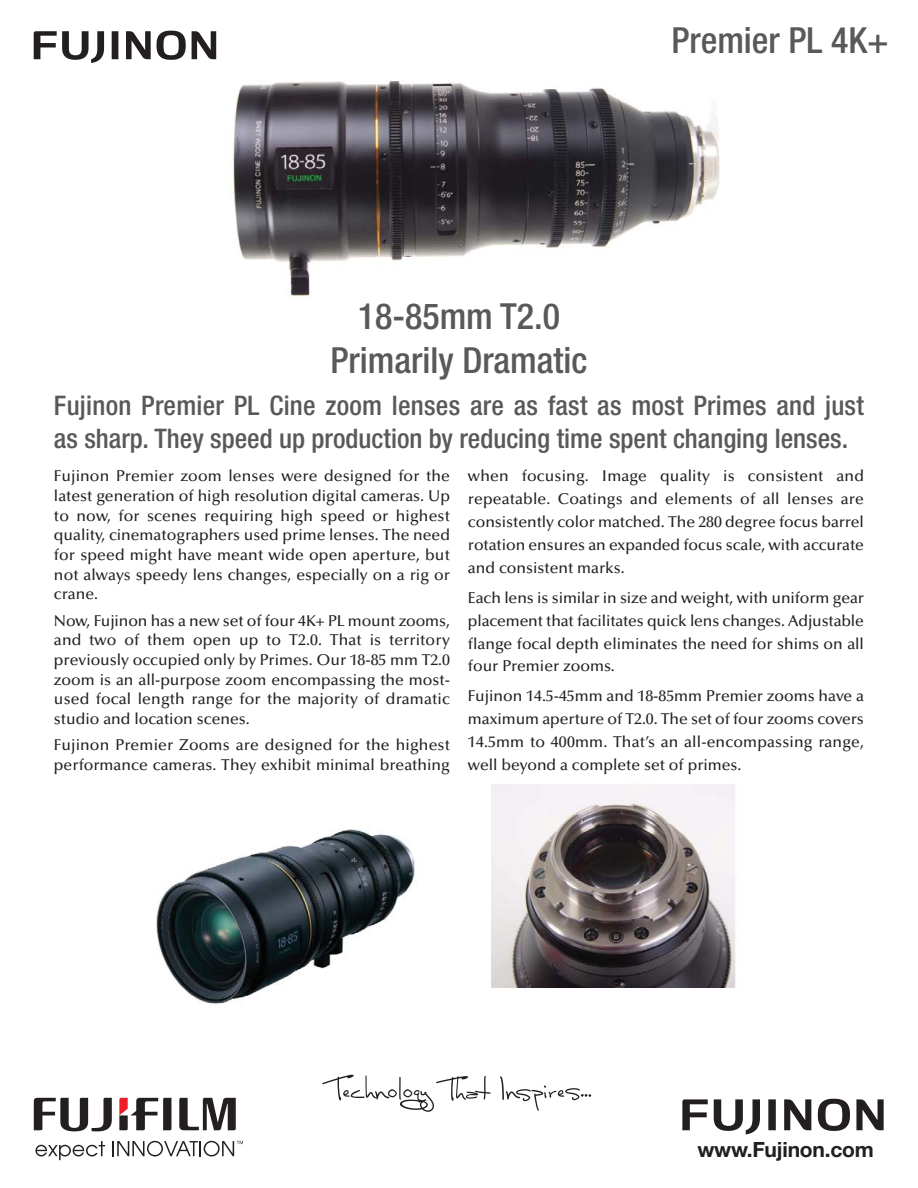
<style>
.page{position:relative;width:918px;height:1188px;background:#fff}
.page>*{position:absolute;margin:0;border:0;box-sizing:border-box;transform-origin:0 0}
.t1{font:500 condensed 36px/43.2px "Helvetica Neue";color:#58595b;text-align:center}
.t2{font:500 condensed 27px/33px "Helvetica Neue";color:#58595b}
.t3{font:700 21px "Helvetica Neue";letter-spacing:-.01em;color:#231f20}
.t4{font:500 15.75px/19.6px "Optima";color:#231f20;text-align:justify}
</style>
<div class="page">
<svg style="left:179px;top:1098px;width:57px;height:32px"></svg>
<svg style="left:34px;top:1098px;width:78px;height:33px"></svg>
<svg style="left:119px;top:1098px;width:52px;height:32px"></svg>
<svg style="left:682px;top:1099px;width:202px;height:35px"></svg>
<svg style="left:322px;top:1075px;width:169px;height:37px"></svg>
<svg style="left:500px;top:1076px;width:91px;height:35px"></svg>
<svg style="left:35px;top:1141px;width:70px;height:19px"></svg>
<svg style="left:113px;top:1141px;width:130px;height:15px"></svg>
<img style="left:216px;top:35px;width:504px;height:262px">
<img style="left:156px;top:829px;width:259px;height:175px">
<img style="left:492px;top:784px;width:244px;height:204px">
<svg style="left:34px;top:31px;width:182px;height:32px"></svg>
<h1 class="t1" style="left:672px;top:21px;width:219px">Premier PL 4K+</h1>
<h1 class="t1" style="left:331px;top:298px;width:258px">18-85mm T2.0<br>Primarily Dramatic</h1>
<h2 class="t2" style="left:54px;top:391px;width:811px">Fujinon Premier PL Cine zoom lenses are as fast as most Primes and just as sharp. They speed up production by reducing time spent changing lenses.</h2>
<p class="t4" style="left:54px;top:468px;width:398px">Fujinon Premier zoom lenses were designed for the latest generation of high resolution digital cameras. Up to now, for scenes requiring high speed or highest quality, cinematographers used prime lenses. The need for speed might have meant wide open aperture, but not always speedy lens changes, especially on a rig or crane.</p>
<p class="t4" style="left:54px;top:612px;width:398px">Now, Fujinon has a new set of four 4K+ PL mount zooms, and two of them open up to T2.0. That is territory previously occupied only by Primes. Our 18-85 mm T2.0 zoom is an all-purpose zoom encompassing the most&shy;used focal length range for the majority of dramatic studio and location scenes.</p>
<p class="t4" style="left:54px;top:736px;width:398px">Fujinon Premier Zooms are designed for the highest performance cameras. They exhibit minimal breathing</p>
<p class="t4" style="left:468px;top:466px;width:398px;line-height:23px">when focusing. Image quality is consistent and repeatable. Coatings and elements of all lenses are consistently color matched. The 280 degree focus barrel rotation ensures an expanded focus scale, with accurate and consistent marks.</p>
<p class="t4" style="left:468px;top:587px;width:398px;line-height:23px">Each lens is similar in size and weight, with uniform gear placement that facilitates quick lens changes. Adjustable flange focal depth eliminates the need for shims on all four Premier zooms.</p>
<p class="t4" style="left:468px;top:686px;width:398px;line-height:23px">Fujinon 14.5-45mm and 18-85mm Premier zooms have a maximum aperture of T2.0. The set of four zooms covers 14.5mm to 400mm. That’s an all-encompassing range, well beyond a complete set of primes.</p>
<h3 class="t3" style="left:697px;top:1142px;width:178px">www.Fujinon.com</h3>
</div>
